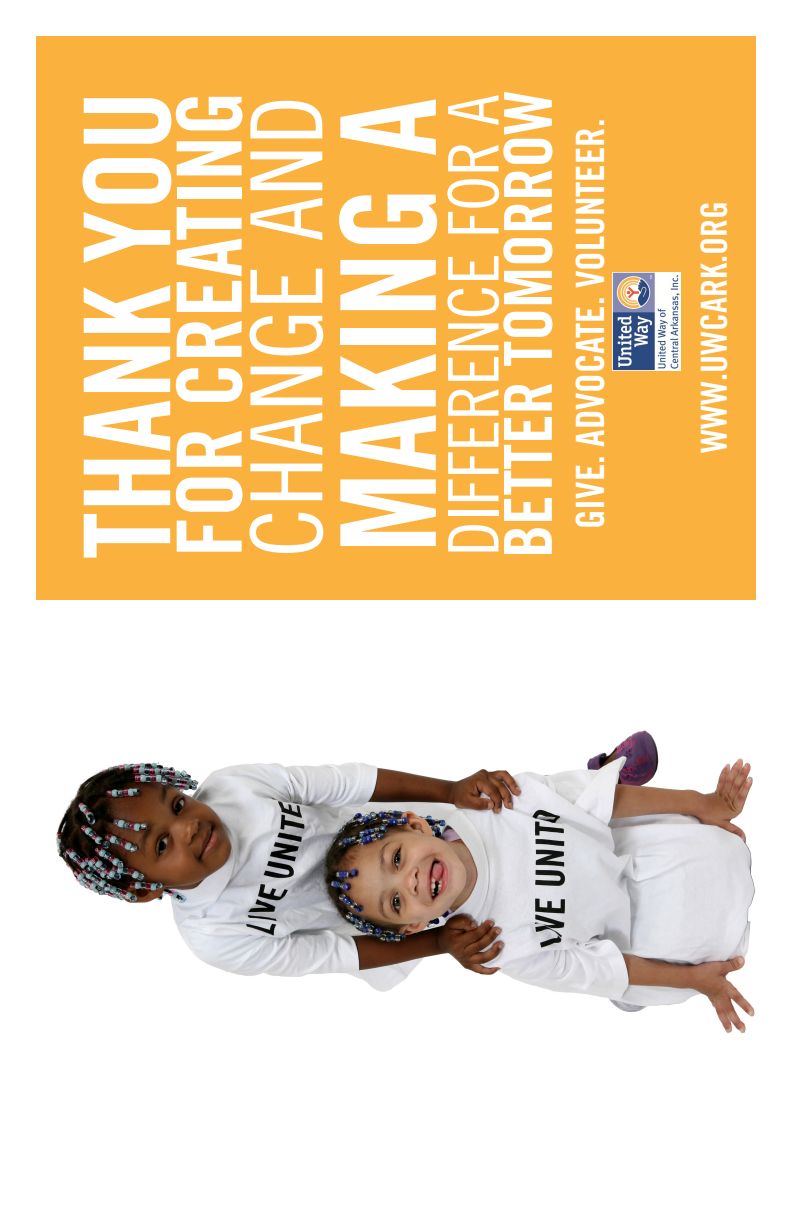
<style>
.page{position:relative;width:792px;height:1224px;background:#fff}
.page>*{position:absolute;margin:0;border:0;box-sizing:border-box;transform-origin:0 0}
.t1{font:132.2px "Trade Gothic Bold Cond Twenty";color:#fff}
.t2{font:119.8px "Trade Gothic Bold Cond Twenty";color:#fff}
.t3{font:99.5px "Trade Gothic Cond Eighteen";letter-spacing:.01em;color:#fff}
.t4{font:89.9px "Trade Gothic Bold Cond Twenty";color:#fff}
.t5{font:69.8px "Trade Gothic Cond Eighteen";color:#fff}
.t6{font:66.3px "Trade Gothic Bold Cond Twenty";color:#fff}
.t7{font:39px "Trade Gothic Bold Cond Twenty";color:#fff}
.t8{font:36px "Trade Gothic LT Bold Cond Twenty";color:#fff}
</style>
<div class="page">
<div style="left:36px;top:36px;width:720px;height:563px;background:#fbb13d"></div>
<img style="left:56px;top:730px;width:700px;height:304px">
<img style="left:613px;top:272px;width:67px;height:99px">
<p class="t2" style="left:55px;top:559px;width:469px;rotate:-90deg">THANK YOU</p>
<p class="t4" style="left:155px;top:557px;width:468px;rotate:-90deg">FOR CREATING</p>
<p class="t3" style="left:228px;top:558px;width:464px;rotate:-90deg">CHANGE AND</p>
<p class="t1" style="left:308px;top:553px;width:457px;rotate:-90deg">MAKING A</p>
<p class="t5" style="left:432px;top:556px;width:463px;rotate:-90deg">DIFFERENCE FOR A</p>
<p class="t6" style="left:488px;top:558px;width:469px;rotate:-90deg">BETTER TOMORROW</p>
<p class="t7" style="left:566px;top:529px;width:412px;rotate:-90deg">GIVE. ADVOCATE. VOLUNTEER.</p>
<p class="t8" style="left:692px;top:453px;width:253px;rotate:-90deg">WWW.UWCARK.ORG</p>
</div>
